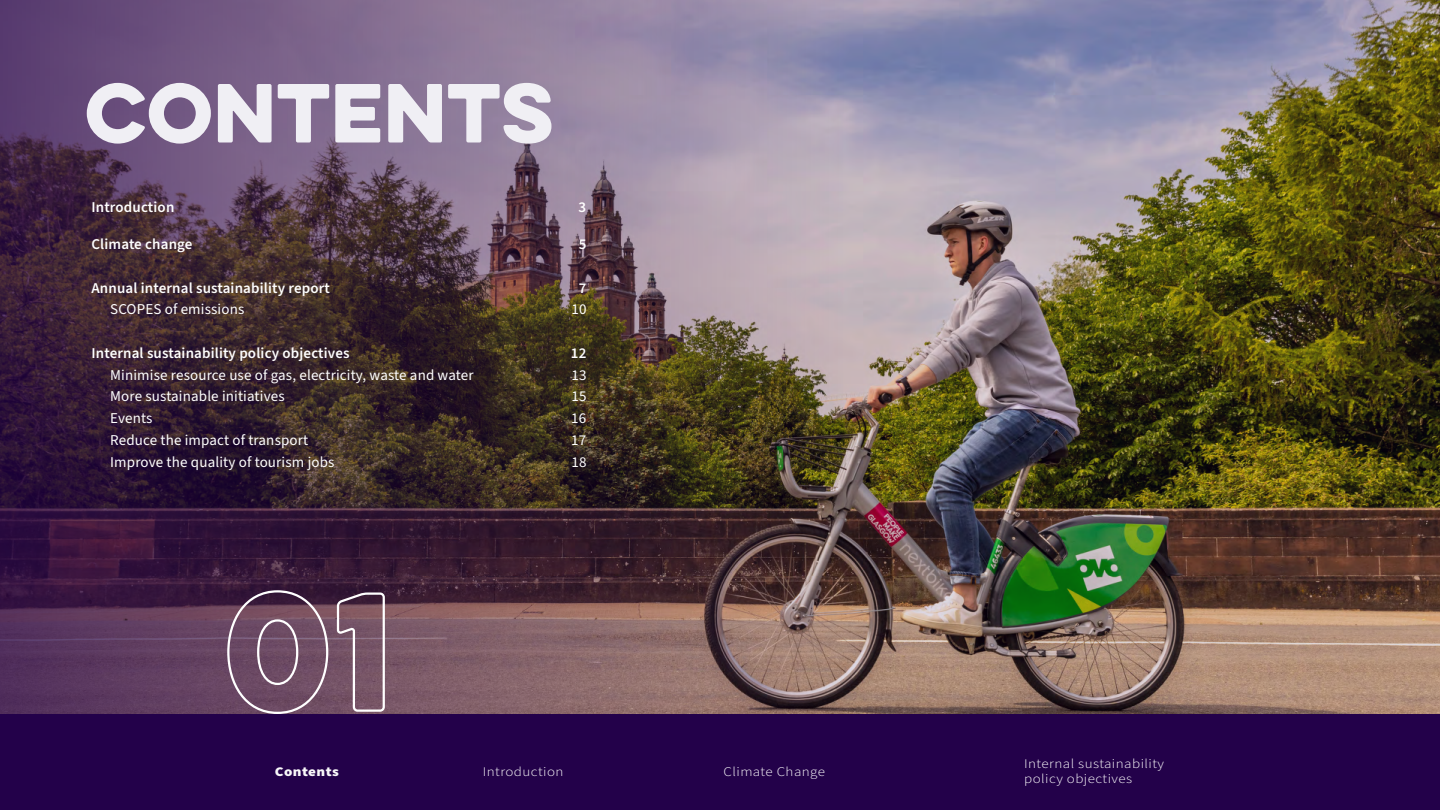
<style>
.page{position:relative;width:1440px;height:810px;background:#23014a}
.page>*{position:absolute;margin:0;border:0;box-sizing:border-box;transform-origin:0 0}
.TOC_heading_one{font:75px "Eveleth Clean";letter-spacing:.01em;color:#f0eff4}
.t1{font:15px "Source Sans 3";letter-spacing:.01em;color:#fff}
.t2{font:600 15px "Source Sans 3";letter-spacing:.01em;color:#fff}
.t3{font:15px "Source Sans Pro";color:#fff}
.Body_Copy_Ptarmigan{font:300 13.2px/15px "Source Sans 3";letter-spacing:.03em;color:#f8f7f9;scale:1.14 1}
.Body_Copy_Ptarmigan-2{font:900 13.2px "Source Sans 3";letter-spacing:.03em;color:#f8f7f9;scale:1.14 1}
</style>
<div class="page">
<img style="left:947px;top:0;width:493px;height:713px">
<img style="left:0;top:0;width:947px;height:714px">
<svg style="left:226px;top:589px;width:160px;height:125px;background:#74556a"></svg>
<p class="TOC_heading_one" style="left:85px;top:55px;width:470px">CONTENTS</p>
<p class="t2" style="left:91px;top:198px;width:84px">Introduction</p>
<p class="t2" style="left:579px;top:198px;width:9px">3</p>
<p class="t2" style="left:91px;top:235px;width:103px">Climate change</p>
<p class="t2" style="left:579px;top:235px;width:9px">5</p>
<p class="t2" style="left:91px;top:278px;width:240px">Annual internal sustainability report</p>
<p class="t2" style="left:579px;top:278px;width:9px">7</p>
<p class="t1" style="left:110px;top:300px;width:136px">SCOPES of emissions</p>
<p class="t1" style="left:571px;top:300px;width:17px">10</p>
<p class="t2" style="left:91px;top:343px;width:260px">Internal sustainability policy objectives</p>
<p class="t2" style="left:571px;top:343px;width:17px">12</p>
<p class="t1" style="left:110px;top:365px;width:365px">Minimise resource use of gas, electricity, waste and water</p>
<p class="t1" style="left:571px;top:365px;width:17px">13</p>
<p class="t1" style="left:110px;top:387px;width:176px">More sustainable initiatives</p>
<p class="t1" style="left:571px;top:387px;width:17px">15</p>
<p class="t1" style="left:110px;top:409px;width:44px">Events</p>
<p class="t1" style="left:571px;top:409px;width:17px">16</p>
<p class="t1" style="left:110px;top:430px;width:200px">Reduce the impact of transport</p>
<p class="t1" style="left:571px;top:430px;width:17px">17</p>
<p class="t1" style="left:110px;top:452px;width:226px">Improve the quality of tourism jobs</p>
<p class="t3" style="left:571px;top:452px;width:17px">18</p>
<p class="Body_Copy_Ptarmigan" style="left:483px;top:764px;width:72px">Introduction</p>
<p class="Body_Copy_Ptarmigan" style="left:1024px;top:756px;width:124px">Internal sustainability policy objectives</p>
<p class="Body_Copy_Ptarmigan-2" style="left:275px;top:762px;width:58px">Contents</p>
<p class="Body_Copy_Ptarmigan" style="left:724px;top:764px;width:91px">Climate Change</p>
</div>
